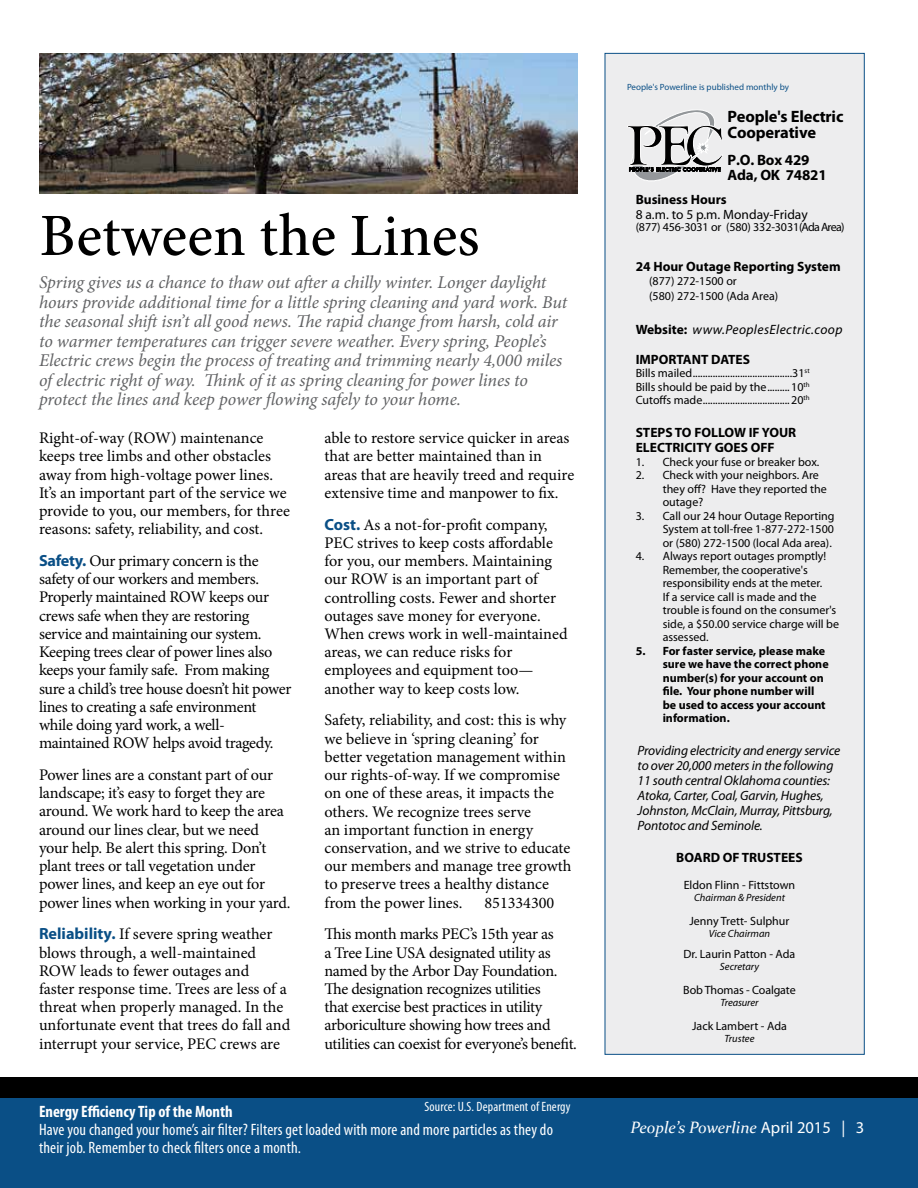
<style>
.page{position:relative;width:918px;height:1188px;background:#fff}
.page>*{position:absolute;margin:0;border:0;box-sizing:border-box;transform-origin:0 0}
.t1{font:500 60px "Minion Pro";color:#000}
.t2{font:italic 18px/19.5px "Minion Pro";letter-spacing:-.01em;color:#616264}
.t3{font:condensed 16.5px/18px "Myriad Pro";letter-spacing:.01em;color:#fff}
.t4{font:700 condensed 16.5px "Myriad Pro";color:#fff}
.t5{font:italic 16.5px "Constantia";color:#fff}
.t6{font:700 16.5px/16.5px "Myriad Pro";letter-spacing:-.01em;color:#000}
.t7{font:16.2px/18.3px "Minion Pro";letter-spacing:-.01em;color:#000}
.t8{font:700 15px/15px "Myriad Pro";letter-spacing:-.01em;color:#000}
.t9{font:italic 13.5px/15px "Myriad Pro";letter-spacing:-.01em;color:#000}
.t10{font:700 13.5px/15px "Myriad Pro";color:#000}
.t11{font:italic 13.5px "Myriad Pro";letter-spacing:.03em;color:#000}
.t12{font:condensed 13.5px "Myriad Pro";letter-spacing:.01em;color:#fff}
.t13{font:13.5px "Myriad Pro";color:#000}
.t14{font:12px/13.5px "Myriad Pro";color:#000}
.t15{font:700 12px/13.5px "Myriad Pro";color:#000}
.t16{font:italic 10.5px "Myriad Pro";color:#000}
.t17{font:9px "Myriad Pro";color:#0a4f86}
.s1{font-family:"Myriad Pro";font-weight:700;color:#0a4f86}
.s2{font-weight:700;font-style:normal}
.s3{font-family:"Myriad Pro";font-style:normal}
</style>
<div class="page">
<div style="left:605px;top:53px;width:260px;height:1002px;background:#ededee;border:1px solid #0a4f86"></div>
<div style="left:0;top:1078px;width:918px;height:110px;background:#0a4f86"></div>
<div style="left:0;top:1077px;width:918px;height:20px;background:#000"></div>
<svg style="left:627px;top:110px;width:96px;height:71px"></svg>
<img style="left:39px;top:53px;width:539px;height:140px">
<h1 class="t1" style="left:39px;top:195px;width:442px">Between the Lines</h1>
<p class="t2" style="left:39px;top:273px;width:530px">Spring gives us a chance to thaw out after a chilly winter. Longer daylight hours provide additional time for a little spring cleaning and yard work. But the seasonal shift isn’t all good news. The rapid change from harsh, cold air to warmer temperatures can trigger severe weather. Every spring, People’s Electric crews begin the process of treating and trimming nearly 4,000 miles of electric right of way. Think of it as spring cleaning for power lines to protect the lines and keep power flowing safely to your home.</p>
<p class="t7" style="left:39px;top:429px;width:252px">Right-of-way (ROW) maintenance keeps tree limbs and other obstacles away from high-voltage power lines.<br>It’s an important part of the service we provide to you, our members, for three reasons: safety, reliability, and cost.</p>
<p class="t7" style="left:39px;top:552px;width:254px"><span class="s1">Safety.</span> Our primary concern is the safety of our workers and members.<br>Properly maintained ROW keeps our crews safe when they are restoring service and maintaining our system.<br>Keeping trees clear of power lines also keeps your family safe. From making sure a child’s tree house doesn’t hit power lines to creating a safe environment while doing yard work, a well&shy;maintained ROW helps avoid tragedy.</p>
<p class="t7" style="left:39px;top:766px;width:253px">Power lines are a constant part of our landscape; it’s easy to forget they are around. We work hard to keep the area around our lines clear, but we need your help. Be alert this spring. Don’t plant trees or tall vegetation under power lines, and keep an eye out for power lines when working in your yard.</p>
<p class="t7" style="left:39px;top:925px;width:253px"><span class="s1">Reliability.</span> If severe spring weather blows through, a well-maintained ROW leads to fewer outages and<br>faster response time. Trees are less of a threat when properly managed. In the unfortunate event that trees do fall and interrupt your service, PEC crews are</p>
<p class="t7" style="left:324px;top:429px;width:251px">able to restore service quicker in areas that are better maintained than in areas that are heavily treed and require extensive time and manpower to fix.</p>
<p class="t7" style="left:324px;top:515px;width:245px"><span class="s1">Cost.</span> As a not-for-profit company, PEC strives to keep costs affordable for you, our members. Maintaining our ROW is an important part of controlling costs. Fewer and shorter outages save money for everyone.<br>When crews work in well-maintained areas, we can reduce risks for employees and equipment too— another way to keep costs low.</p>
<p class="t7" style="left:324px;top:711px;width:248px">Safety, reliability, and cost: this is why we believe in ‘spring cleaning’ for better vegetation management within our rights-of-way. If we compromise on one of these areas, it impacts the others. We recognize trees serve<br>an important function in energy conservation, and we strive to educate our members and manage tree growth to preserve trees a healthy distance from the power lines.</p>
<p class="t7" style="left:324px;top:887px;width:231px;line-height:31.7px;text-align:right">851334300<br>This month marks PEC’s 15th year as</p>
<p class="t7" style="left:324px;top:943px;width:254px">a Tree Line USA designated utility as named by the Arbor Day Foundation.<br>The designation recognizes utilities<br>that exercise best practices in utility arboriculture showing how trees and utilities can coexist for everyone’s benefit.</p>
<p class="t12" style="left:424px;top:1098px;width:147px">Source: U.S. Department of Energy</p>
<p class="t4" style="left:39px;top:1101px;width:195px">Energy Efficiency Tip of the Month</p>
<p class="t3" style="left:39px;top:1120px;width:516px">Have you changed your home’s air filter? Filters get loaded with more and more particles as they do their job. Remember to check filters once a month.</p>
<p class="t17" style="left:627px;top:81px;width:164px">People's Powerline is published monthly by</p>
<p class="t6" style="left:728px;top:108px;width:117px">People's Electric<br>Cooperative</p>
<p class="t8" style="left:728px;top:152px;width:101px">P.O. Box 429<br>Ada, OK 74821</p>
<p class="t10" style="left:636px;top:191px;width:92px">Business Hours</p>
<p class="t13" style="left:636px;top:206px;width:174px">8 a.m. to 5 p.m. Monday-Friday</p>
<p class="t14" style="left:636px;top:220px;width:210px">(877) 456-3031 or (580) 332-3031(Ada Area)</p>
<p class="t10" style="left:636px;top:259px;width:206px">24 Hour Outage Reporting System</p>
<p class="t14" style="left:649px;top:273px;width:131px;line-height:15px">(877) 272-1500 or<br>(580) 272-1500 (Ada Area)</p>
<p class="t11" style="left:636px;top:321px;width:208px"><span class="s2">Website:</span> www.PeoplesElectric.coop</p>
<p class="t10" style="left:636px;top:351px;width:116px">IMPORTANT DATES</p>
<p class="t14" style="left:636px;top:366px;width:176px;text-align:justify">Bills mailed........................................31<sup>st </sup>Bills should be paid by the.........10<sup>th </sup>Cutoffs made...................................20<sup>th</sup></p>
<p class="t10" style="left:636px;top:425px;width:162px">STEPS TO FOLLOW IF YOUR<br>ELECTRICITY GOES OFF</p>
<p class="t14" style="left:636px;top:455px;width:185px">1. Check your fuse or breaker box.</p>
<p class="t14" style="left:663px;top:468px;width:166px;text-indent:-27px">2. Check with your neighbors. Are they off? Have they reported the outage?</p>
<p class="t14" style="left:663px;top:509px;width:173px;text-align:justify;text-indent:-27px">3. Call our 24 hour Outage Reporting System at toll-free 1-877-272-1500 or (580) 272-1500 (local Ada area).</p>
<p class="t14" style="left:663px;top:549px;width:178px;text-indent:-27px">4. Always report outages promptly!<br>Remember, the cooperative's responsibility ends at the meter.<br>If a service call is made and the trouble is found on the consumer's side, a $50.00 service charge will be assessed.</p>
<p class="t15" style="left:663px;top:644px;width:167px;text-indent:-27px">5. For faster service, please make sure we have the correct phone number(s) for your account on file. Your phone number will be used to access your account information.</p>
<p class="t9" style="left:638px;top:743px;width:204px">Providing electricity and energy service to over 20,000 meters in the following 11 south central Oklahoma counties:<br>Atoka, Carter, Coal, Garvin, Hughes, Johnston, McClain, Murray, Pittsburg, Pontotoc and Seminole.</p>
<p class="t10" style="left:676px;top:849px;width:128px">BOARD OF TRUSTEES</p>
<p class="t14" style="left:684px;top:878px;width:113px">Eldon Flinn - Fittstown</p>
<p class="t16" style="left:694px;top:891px;width:92px">Chairman &amp; President</p>
<p class="t14" style="left:689px;top:914px;width:102px">Jenny Trett- Sulphur</p>
<p class="t16" style="left:709px;top:927px;width:63px">Vice Chairman</p>
<p class="t14" style="left:684px;top:947px;width:113px">Dr. Laurin Patton - Ada</p>
<p class="t16" style="left:720px;top:960px;width:41px">Secretary</p>
<p class="t14" style="left:683px;top:983px;width:114px">Bob Thomas - Coalgate</p>
<p class="t16" style="left:721px;top:996px;width:39px">Treasurer</p>
<p class="t14" style="left:692px;top:1019px;width:96px">Jack Lambert - Ada</p>
<p class="t16" style="left:725px;top:1032px;width:31px">Trustee</p>
<p class="t5" style="left:630px;top:1116px;width:235px">People’s Powerline <span class="s3">April 2015 | 3</span></p>
</div>
